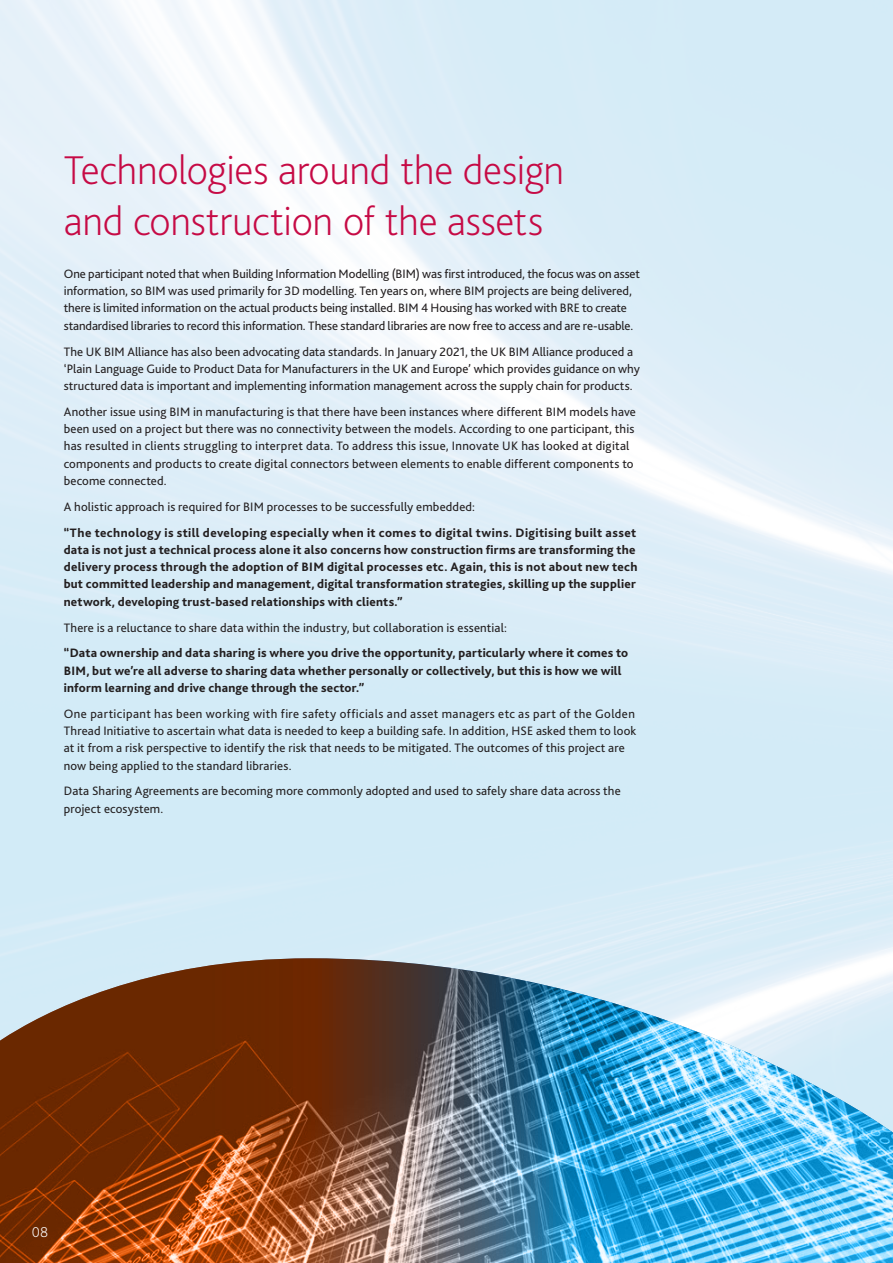
<style>
.page{position:relative;width:893px;height:1263px;background:#fff}
.page>*{position:absolute;margin:0;border:0;box-sizing:border-box;transform-origin:0 0}
.t1{font:200 42px/51px "Bliss 2";letter-spacing:-.01em;color:#c60a45}
.t2{font:200 15px "Bliss 2";color:#fff}
.t3{font:12.75px/17.2px "Bliss 2";letter-spacing:.005em;color:#231f20}
.t4{font:800 12.75px/17.2px "Bliss 2";letter-spacing:.015em;color:#231f20}
</style>
<div class="page">
<img style="left:0;top:958px;width:893px;height:305px">
<h1 class="t1" style="left:64px;top:144px;width:502px">Technologies around the design and construction of the assets</h1>
<p class="t3" style="left:64px;top:265px;width:578px">One participant noted that when Building Information Modelling (BIM) was first introduced, the focus was on asset information, so BIM was used primarily for 3D modelling. Ten years on, where BIM projects are being delivered, there is limited information on the actual products being installed. BIM 4 Housing has worked with BRE to create standardised libraries to record this information. These standard libraries are now free to access and are re-usable.</p>
<p class="t3" style="left:64px;top:342px;width:578px">The UK BIM Alliance has also been advocating data standards. In January 2021, the UK BIM Alliance produced a ‘Plain Language Guide to Product Data for Manufacturers in the UK and Europe’ which provides guidance on why structured data is important and implementing information management across the supply chain for products.</p>
<p class="t3" style="left:64px;top:403px;width:574px">Another issue using BIM in manufacturing is that there have been instances where different BIM models have been used on a project but there was no connectivity between the models. According to one participant, this has resulted in clients struggling to interpret data. To address this issue, Innovate UK has looked at digital components and products to create digital connectors between elements to enable different components to become connected.</p>
<p class="t3" style="left:64px;top:498px;width:413px">A holistic approach is required for BIM processes to be successfully embedded:</p>
<p class="t4" style="left:64px;top:524px;width:575px">“The technology is still developing especially when it comes to digital twins. Digitising built asset data is not just a technical process alone it also concerns how construction firms are transforming the delivery process through the adoption of BIM digital processes etc. Again, this is not about new tech but committed leadership and management, digital transformation strategies, skilling up the supplier network, developing trust-based relationships with clients.”</p>
<p class="t3" style="left:64px;top:618px;width:445px">There is a reluctance to share data within the industry, but collaboration is essential:</p>
<p class="t4" style="left:64px;top:645px;width:566px">“Data ownership and data sharing is where you drive the opportunity, particularly where it comes to<br>BIM, but we’re all adverse to sharing data whether personally or collectively, but this is how we will inform learning and drive change through the sector.”</p>
<p class="t3" style="left:64px;top:705px;width:574px">One participant has been working with fire safety officials and asset managers etc as part of the Golden Thread Initiative to ascertain what data is needed to keep a building safe. In addition, HSE asked them to look at it from a risk perspective to identify the risk that needs to be mitigated. The outcomes of this project are now being applied to the standard libraries.</p>
<p class="t3" style="left:64px;top:782px;width:558px">Data Sharing Agreements are becoming more commonly adopted and used to safely share data across the project ecosystem.</p>
<p class="t2" style="left:32px;top:1223px;width:18px">08</p>
</div>
